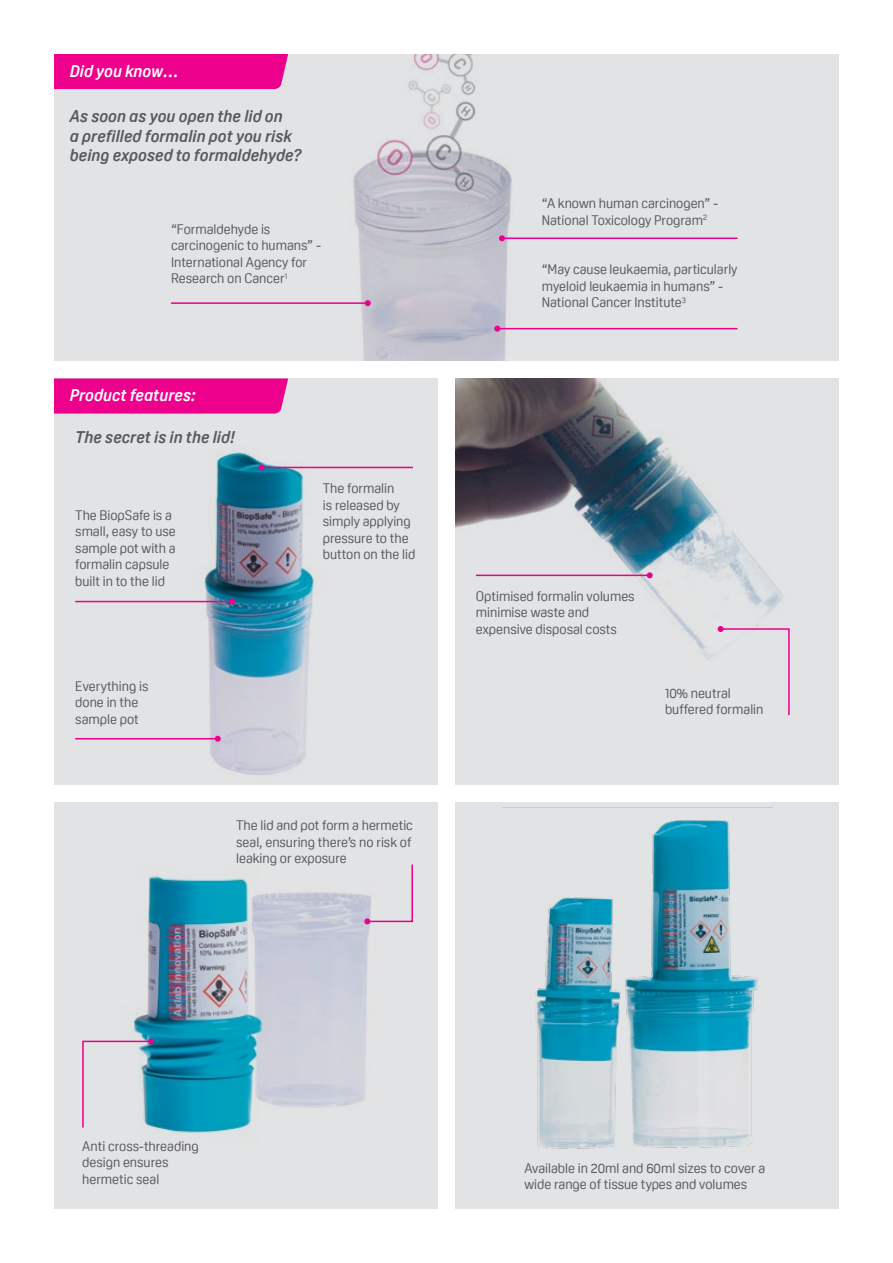
<style>
.page{position:relative;width:893px;height:1263px;background:#fff}
.page>*{position:absolute;margin:0;border:0;box-sizing:border-box;transform-origin:0 0}
.t1{font:italic 700 16.5px/19.5px "Oscine Trial";color:#58595b}
.t2{font:italic 700 16.5px "Oscine Trial";color:#fff}
.t3{font:13.5px/16.5px "Oscine Trial";color:#58595b}
</style>
<div class="page">
<div style="left:54px;top:54px;width:785px;height:306px;background:#e2e3e4"></div>
<img style="left:254px;top:54px;width:354px;height:306px">
<div style="left:54px;top:54px;width:234px;height:35px;background:#ec008c"></div>
<hr style="left:502px;top:237px;width:235px;height:2px;background:#ec008c">
<svg style="left:499px;top:235px;width:6px;height:6px"></svg>
<hr style="left:171px;top:302px;width:197px;height:2px;background:#ec008c">
<svg style="left:365px;top:300px;width:6px;height:6px"></svg>
<hr style="left:497px;top:328px;width:240px;height:1px;background:#ec008c">
<svg style="left:494px;top:326px;width:6px;height:6px"></svg>
<div style="left:54px;top:378px;width:384px;height:407px;background:#e2e3e4"></div>
<img style="left:88px;top:451px;width:325px;height:324px">
<hr style="left:261px;top:467px;width:152px;height:1px;background:#ec008c">
<svg style="left:258px;top:464px;width:6px;height:6px"></svg>
<hr style="left:75px;top:601px;width:157px;height:1px;background:#ec008c">
<svg style="left:229px;top:598px;width:6px;height:6px"></svg>
<hr style="left:75px;top:738px;width:143px;height:1px;background:#ec008c">
<svg style="left:215px;top:736px;width:6px;height:6px"></svg>
<div style="left:455px;top:378px;width:384px;height:407px;background:#e2e3e4"></div>
<img style="left:455px;top:378px;width:328px;height:282px">
<svg style="left:718px;top:626px;width:72px;height:90px"></svg>
<hr style="left:476px;top:575px;width:174px;height:1px;background:#ec008c">
<svg style="left:647px;top:572px;width:6px;height:6px"></svg>
<div style="left:455px;top:802px;width:384px;height:407px;background:#e2e3e4"></div>
<div style="left:54px;top:802px;width:384px;height:407px;background:#e2e3e4"></div>
<img style="left:133px;top:876px;width:237px;height:257px">
<svg style="left:54px;top:378px;width:234px;height:36px;background:#eb098f"></svg>
<svg style="left:82px;top:1038px;width:72px;height:91px"></svg>
<svg style="left:364px;top:864px;width:49px;height:60px"></svg>
<img style="left:535px;top:820px;width:224px;height:329px">
<p class="t2" style="left:70px;top:61px;width:111px">Did you know…</p>
<p class="t1" style="left:70px;top:107px;width:234px">As soon as you open the lid on<br>a prefilled formalin pot you risk being exposed to formaldehyde?</p>
<p class="t3" style="left:171px;top:221px;width:151px">“Formaldehyde is carcinogenic to humans” -<br>International Agency for<br>Research on Cancer<sup>1</sup></p>
<p class="t2" style="left:70px;top:386px;width:127px">Product features:</p>
<p class="t1" style="left:75px;top:427px;width:161px">The secret is in the lid!</p>
<p class="t3" style="left:75px;top:507px;width:102px">The BiopSafe is a small, easy to use sample pot with a formalin capsule built in to the lid</p>
<p class="t3" style="left:75px;top:678px;width:75px">Everything is done in the sample pot</p>
<p class="t3" style="left:323px;top:480px;width:94px">The formalin<br>is released by simply applying pressure to the button on the lid</p>
<p class="t3" style="left:236px;top:817px;width:178px;text-align:justify">The lid and pot form a hermetic seal, ensuring there’s no risk of leaking or exposure</p>
<p class="t3" style="left:542px;top:195px;width:178px">“A known human carcinogen” -<br>National Toxicology Program<sup>2</sup></p>
<p class="t3" style="left:542px;top:261px;width:197px">“May cause leukaemia, particularly myeloid leukaemia in humans” -<br>National Cancer Institute<sup>3</sup></p>
<p class="t3" style="left:476px;top:588px;width:160px">Optimised formalin volumes minimise waste and expensive disposal costs</p>
<p class="t3" style="left:665px;top:685px;width:100px">10% neutral buffered formalin</p>
<p class="t3" style="left:82px;top:1138px;width:118px">Anti cross-threading design ensures hermetic seal</p>
<p class="t3" style="left:524px;top:1160px;width:243px">Available in 20ml and 60ml sizes to cover a wide range of tissue types and volumes</p>
</div>
